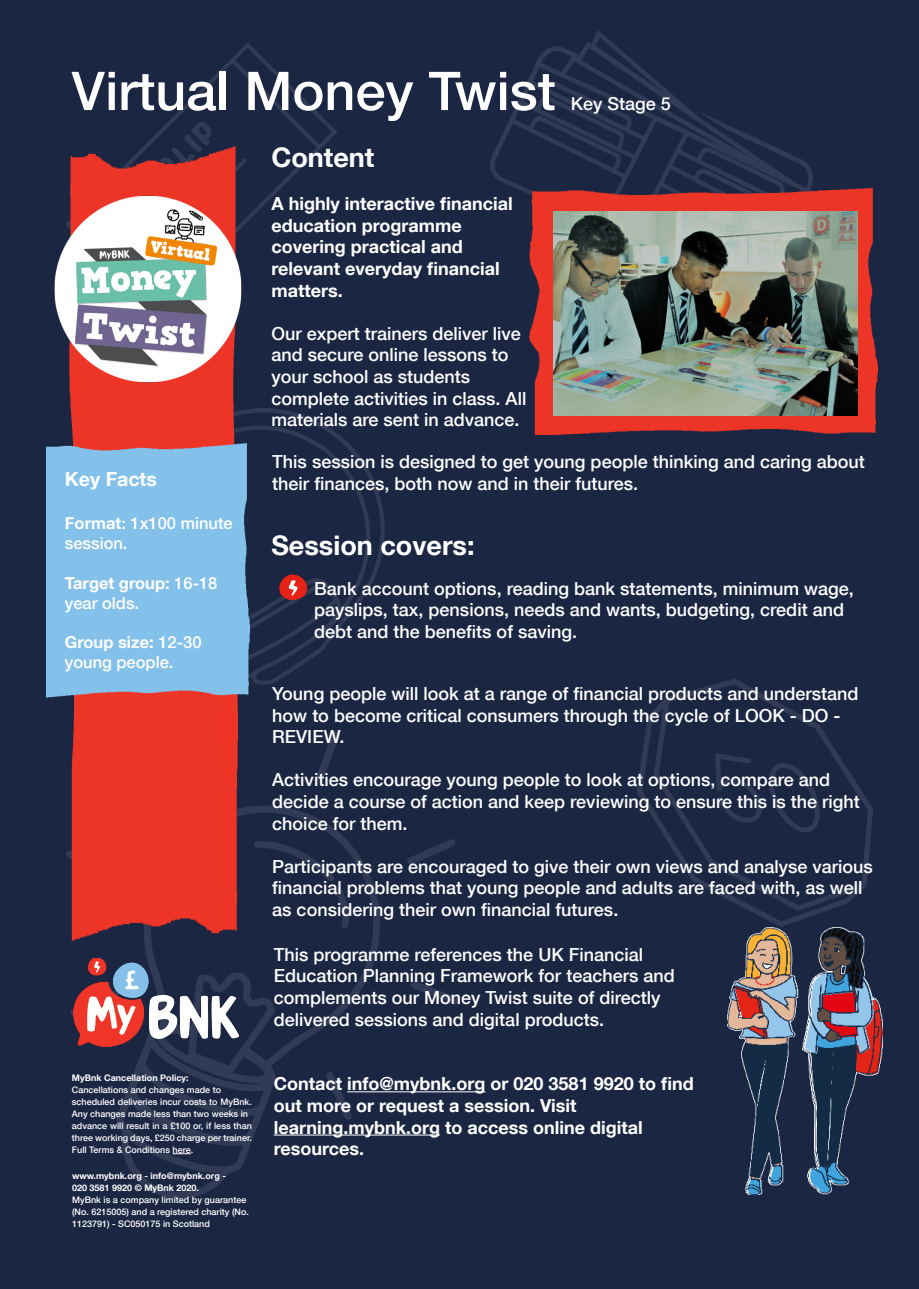
<style>
.page{position:relative;width:919px;height:1289px;background:#fff}
.page>*{position:absolute;margin:0;border:0;box-sizing:border-box;transform-origin:0 0}
.t1{font:500 53.4px "Helvetica Neue LT Com";color:#fff}
.t2{font:700 27px "Helvetica Neue LT Com";color:#fff}
.t3{font:700 19.5px "Helvetica Neue LT Com";color:#fff}
.t4{font:500 18px/21.6px "Helvetica Neue LT Com";color:#fff}
.t5{font:700 18px/21.6px "Helvetica Neue LT Com";color:#fff}
.t6{font:500 17.85px "Helvetica Neue LT Com";color:#fff}
.t7{font:500 16.5px/19.8px "Helvetica Neue LT Com";color:#fff}
.t8{font:500 9px/12px "Helvetica Neue LT Com";color:#fff}
.t9{font:700 9px "Helvetica Neue LT Com";color:#fff}
.s1{font-weight:700}
</style>
<div class="page">
<div style="left:0;top:0;width:918px;height:1288px;background:#1b2643"></div>
<img style="left:490px;top:32px;width:322px;height:264px">
<img style="left:637px;top:679px;width:235px;height:247px">
<img style="left:67px;top:731px;width:392px;height:467px">
<img style="left:237px;top:409px;width:147px;height:275px">
<img style="left:67px;top:43px;width:269px;height:269px">
<img style="left:70px;top:147px;width:167px;height:793px">
<img style="left:73px;top:958px;width:165px;height:88px">
<img style="left:530px;top:189px;width:347px;height:245px">
<div style="left:47px;top:443px;width:203px;height:254px;background:#84c1ea"></div>
<svg style="left:173px;top:1153px;width:18px;height:1px"></svg>
<img style="left:0;top:181px;width:245px;height:243px">
<img style="left:32px;top:195px;width:219px;height:198px">
<img style="left:553px;top:212px;width:304px;height:203px">
<img style="left:274px;top:570px;width:41px;height:35px">
<img style="left:727px;top:927px;width:155px;height:267px">
<hr style="left:347px;top:1091px;width:138px;height:1px;background:#fff">
<hr style="left:274px;top:1134px;width:166px;height:1px;background:#fff">
<p class="t1" style="left:72px;top:59px;width:485px">Virtual Money Twist</p>
<p class="t2" style="left:271px;top:140px;width:105px">Content</p>
<p class="t5" style="left:271px;top:192px;width:243px">A highly interactive financial</p>
<p class="t5" style="left:271px;top:214px;width:192px">education programme</p>
<p class="t5" style="left:271px;top:235px;width:193px">covering practical and</p>
<p class="t5" style="left:271px;top:257px;width:230px">relevant everyday financial matters.</p>
<p class="t4" style="left:271px;top:322px;width:251px">Our expert trainers deliver live and secure online lessons to your school as students</p>
<p class="t4" style="left:271px;top:387px;width:256px">complete activities in class. All materials are sent in advance.</p>
<p class="t6" style="left:570px;top:93px;width:102px">Key Stage 5</p>
<p class="t3" style="left:65px;top:467px;width:94px">Key Facts</p>
<p class="t7" style="left:65px;top:513px;width:169px"><span class="s1">Format</span>: 1x100 minute session.</p>
<p class="t7" style="left:65px;top:573px;width:154px"><span class="s1">Target group:</span> 16-18 year olds.</p>
<p class="t7" style="left:65px;top:632px;width:138px"><span class="s1">Group size:</span> 12-30 young people.</p>
<p class="t9" style="left:72px;top:1072px;width:118px">MyBnk Cancellation Policy:</p>
<p class="t8" style="left:72px;top:1083px;width:151px">Cancellations and changes made to</p>
<p class="t8" style="left:72px;top:1095px;width:181px">scheduled deliveries incur costs to MyBnk.<br>Any changes made less than two weeks in</p>
<p class="t8" style="left:72px;top:1119px;width:181px;text-align:justify">advance will result in a £100 or, if less than three working days, £250 charge per trainer.<br>Full Terms &amp; Conditions here.</p>
<p class="t9" style="left:72px;top:1169px;width:155px">www.mybnk.org - info@mybnk.org -</p>
<p class="t9" style="left:72px;top:1181px;width:128px">020 3581 9920 © MyBnk 2020.</p>
<p class="t8" style="left:72px;top:1193px;width:178px">MyBnk is a company limited by guarantee (No. 6215005) and a registered charity (No.<br>1123791) - SC050175 in Scotland</p>
<p class="t4" style="left:272px;top:450px;width:594px">This session is designed to get young people thinking and caring about their finances, both now and in their futures.</p>
<p class="t2" style="left:271px;top:528px;width:205px">Session covers:</p>
<p class="t4" style="left:314px;top:577px;width:541px">Bank account options, reading bank statements, minimum wage, payslips, tax, pensions, needs and wants, budgeting, credit and debt and the benefits of saving.</p>
<p class="t4" style="left:272px;top:682px;width:587px">Young people will look at a range of financial products and understand how to become critical consumers through the cycle of LOOK - DO -<br>REVIEW.</p>
<p class="t4" style="left:272px;top:769px;width:589px">Activities encourage young people to look at options, compare and decide a course of action and keep reviewing to ensure this is the right choice for them.</p>
<p class="t4" style="left:272px;top:855px;width:602px">Participants are encouraged to give their own views and analyse various financial problems that young people and adults are faced with, as well as considering their own financial futures.</p>
<p class="t4" style="left:274px;top:943px;width:371px">This programme references the UK Financial</p>
<p class="t4" style="left:274px;top:965px;width:402px">Education Planning Framework for teachers and complements our Money Twist suite of directly</p>
<p class="t4" style="left:274px;top:1008px;width:332px">delivered sessions and digital products.</p>
<p class="t5" style="left:274px;top:1072px;width:421px">Contact info@mybnk.org or 020 3581 9920 to find out more or request a session. Visit</p>
<p class="t5" style="left:274px;top:1115px;width:370px">learning.mybnk.org to access online digital</p>
<p class="t5" style="left:274px;top:1137px;width:92px">resources.</p>
</div>
